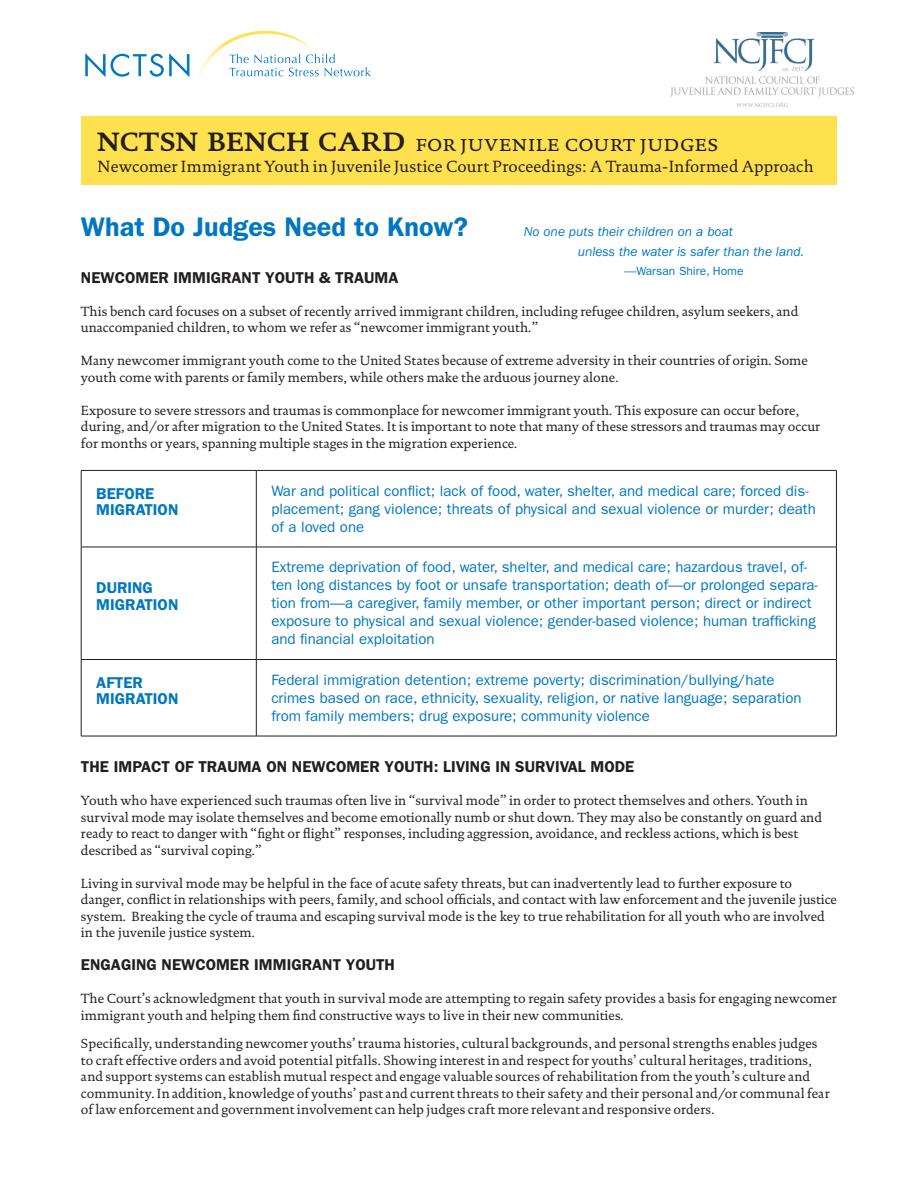
<style>
.page{position:relative;width:918px;height:1188px;background:#fff}
.page>*{position:absolute;margin:0;border:0;box-sizing:border-box;transform-origin:0 0}
.t1{font:600 27px "Franklin Gothic";color:#0077c0}
.CWTTT_header{font:22.5px "DTL Documenta Regular Expert";letter-spacing:.005em;color:#231f20}
.CWTTT_header-2{font:16.5px "DTL Documenta";letter-spacing:.01em;color:#231f20}
.t2{font:600 15.75px "Franklin Gothic";color:#231f20}
.t3{font:600 15.75px "Franklin Gothic";color:#0077c0}
.t4{font:15px/18px "ITC Franklin Gothic Std";color:#0077c0}
.Title_Pg_B{font:13.5px/16.5px "DTL Documenta";color:#231f20}
.t5{font:italic 13.5px/19.5px "ITC Franklin Gothic Std";color:#0077c0}
.t6{font:12px "ITC Franklin Gothic Std";color:#0077c0}
.s1{font-family:"DTL Documenta SP Bold";font-size:27px}
</style>
<div class="page">
<div style="left:81px;top:116px;width:756px;height:69px;background:#ffe04e"></div>
<svg style="left:82px;top:471px;width:754px;height:265px"></svg>
<hr style="left:81px;top:470px;width:175px;height:1px;background:#231f20">
<hr style="left:81px;top:471px;width:1px;height:76px;background:#231f20">
<hr style="left:256px;top:470px;width:581px;height:1px;background:#231f20">
<hr style="left:256px;top:471px;width:1px;height:76px;background:#231f20">
<hr style="left:836px;top:471px;width:1px;height:76px;background:#231f20">
<hr style="left:81px;top:547px;width:175px;height:1px;background:#231f20">
<hr style="left:81px;top:547px;width:1px;height:112px;background:#231f20">
<hr style="left:256px;top:547px;width:581px;height:1px;background:#231f20">
<hr style="left:256px;top:547px;width:1px;height:112px;background:#231f20">
<hr style="left:836px;top:547px;width:1px;height:112px;background:#231f20">
<hr style="left:81px;top:659px;width:175px;height:1px;background:#231f20">
<hr style="left:81px;top:660px;width:1px;height:76px;background:#231f20">
<hr style="left:256px;top:659px;width:581px;height:1px;background:#231f20">
<hr style="left:256px;top:660px;width:1px;height:76px;background:#231f20">
<hr style="left:836px;top:660px;width:1px;height:76px;background:#231f20">
<hr style="left:81px;top:736px;width:175px;height:1px;background:#231f20">
<hr style="left:256px;top:736px;width:581px;height:1px;background:#231f20">
<svg style="left:85px;top:53px;width:104px;height:24px"></svg>
<svg style="left:198px;top:30px;width:173px;height:47px"></svg>
<img style="left:671px;top:33px;width:182px;height:75px">
<p class="CWTTT_header" style="left:97px;top:133px;width:622px"><span class="s1">NCTSN BENCH CARD</span> for juvenile court judges</p>
<p class="CWTTT_header-2" style="left:97px;top:157px;width:718px">Newcomer Immigrant Youth in Juvenile Justice Court Proceedings: A Trauma-Informed Approach</p>
<p class="t1" style="left:81px;top:211px;width:389px">What Do Judges Need to Know?</p>
<p class="t2" style="left:81px;top:268px;width:319px">NEWCOMER IMMIGRANT YOUTH &amp; TRAUMA</p>
<p class="Title_Pg_B" style="left:81px;top:303px;width:719px">This bench card focuses on a subset of recently arrived immigrant children, including refugee children, asylum seekers, and unaccompanied children, to whom we refer as “newcomer immigrant youth.”</p>
<p class="Title_Pg_B" style="left:81px;top:352px;width:729px">Many newcomer immigrant youth come to the United States because of extreme adversity in their countries of origin. Some youth come with parents or family members, while others make the arduous journey alone.</p>
<p class="Title_Pg_B" style="left:81px;top:402px;width:741px">Exposure to severe stressors and traumas is commonplace for newcomer immigrant youth. This exposure can occur before, during, and/or after migration to the United States. It is important to note that many of these stressors and traumas may occur for months or years, spanning multiple stages in the migration experience.</p>
<p class="t3" style="left:96px;top:484px;width:59px">BEFORE</p>
<p class="t3" style="left:96px;top:500px;width:84px">MIGRATION</p>
<p class="t5" style="left:578px;top:222px;width:228px;text-indent:-54px">No one puts their children on a boat<br>unless the water is safer than the land.</p>
<p class="t6" style="left:625px;top:264px;width:120px">—Warsan Shire, Home</p>
<p class="t4" style="left:271px;top:482px;width:546px">War and political conflict; lack of food, water, shelter, and medical care; forced dis&shy;placement; gang violence; threats of physical and sexual violence or murder; death of a loved one</p>
<p class="t3" style="left:96px;top:578px;width:58px">DURING</p>
<p class="t3" style="left:96px;top:595px;width:84px">MIGRATION</p>
<p class="t4" style="left:271px;top:558px;width:548px">Extreme deprivation of food, water, shelter, and medical care; hazardous travel, of&shy;ten long distances by foot or unsafe transportation; death of—or prolonged separa&shy;tion from—a caregiver, family member, or other important person; direct or indirect exposure to physical and sexual violence; gender-based violence; human trafficking and financial exploitation</p>
<p class="t4" style="left:271px;top:671px;width:532px">Federal immigration detention; extreme poverty; discrimination/bullying/hate crimes based on race, ethnicity, sexuality, religion, or native language; separation from family members; drug exposure; community violence</p>
<p class="t2" style="left:81px;top:758px;width:555px">THE IMPACT OF TRAUMA ON NEWCOMER YOUTH: LIVING IN SURVIVAL MODE</p>
<p class="Title_Pg_B" style="left:81px;top:792px;width:743px">Youth who have experienced such traumas often live in “survival mode” in order to protect themselves and others. Youth in survival mode may isolate themselves and become emotionally numb or shut down. They may also be constantly on guard and ready to react to danger with “fight or flight” responses, including aggression, avoidance, and reckless actions, which is best described as “survival coping.”</p>
<p class="Title_Pg_B" style="left:81px;top:875px;width:758px">Living in survival mode may be helpful in the face of acute safety threats, but can inadvertently lead to further exposure to danger, conflict in relationships with peers, family, and school officials, and contact with law enforcement and the juvenile justice system. Breaking the cycle of trauma and escaping survival mode is the key to true rehabilitation for all youth who are involved in the juvenile justice system.</p>
<p class="t2" style="left:81px;top:956px;width:316px">ENGAGING NEWCOMER IMMIGRANT YOUTH</p>
<p class="Title_Pg_B" style="left:81px;top:990px;width:758px">The Court’s acknowledgment that youth in survival mode are attempting to regain safety provides a basis for engaging newcomer immigrant youth and helping them find constructive ways to live in their new communities.</p>
<p class="Title_Pg_B" style="left:81px;top:1035px;width:750px">Specifically, understanding newcomer youths’ trauma histories, cultural backgrounds, and personal strengths enables judges to craft effective orders and avoid potential pitfalls. Showing interest in and respect for youths’ cultural heritages, traditions, and support systems can establish mutual respect and engage valuable sources of rehabilitation from the youth’s culture and community. In addition, knowledge of youths’ past and current threats to their safety and their personal and/or communal fear of law enforcement and government involvement can help judges craft more relevant and responsive orders.</p>
<p class="t3" style="left:96px;top:673px;width:48px">AFTER</p>
<p class="t3" style="left:96px;top:689px;width:84px">MIGRATION</p>
</div>
